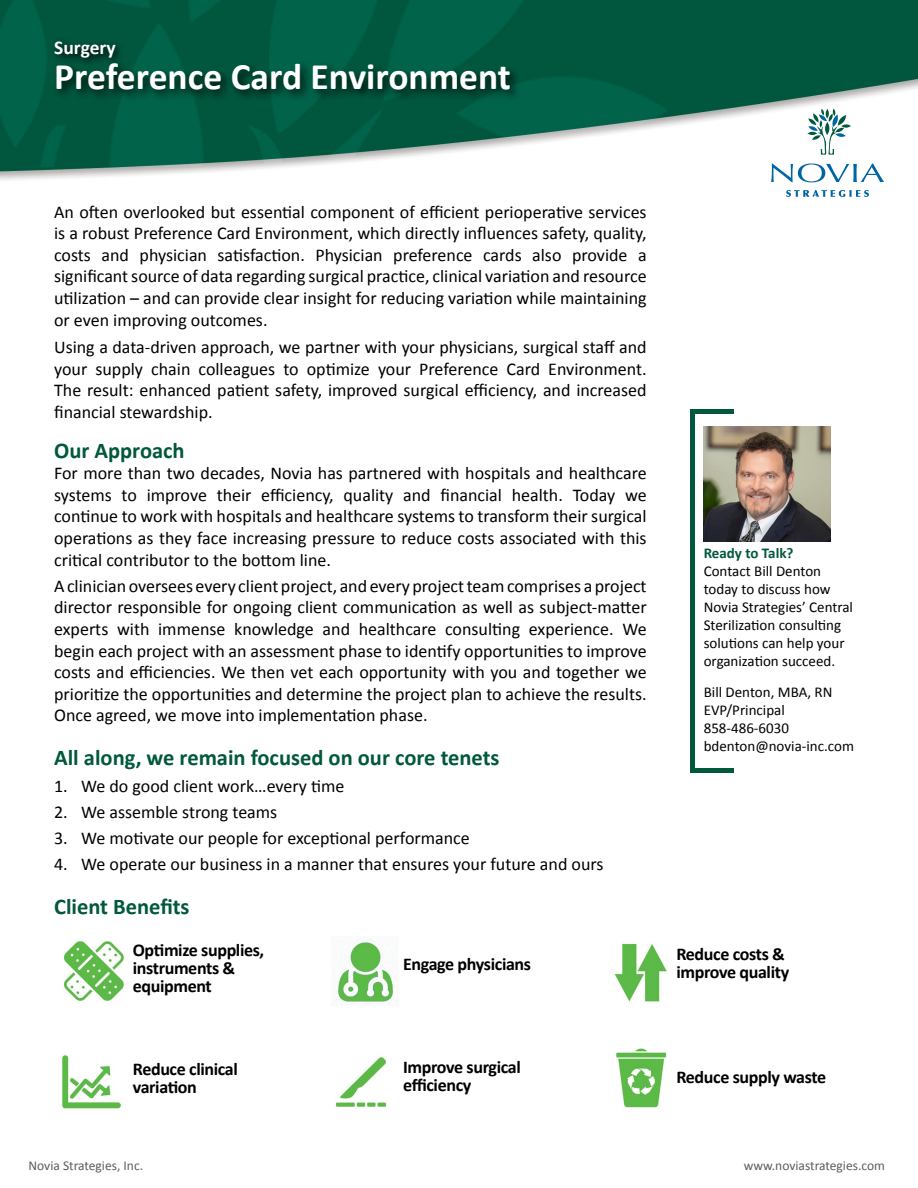
<style>
.page{position:relative;width:918px;height:1188px;background:#fff}
.page>*{position:absolute;margin:0;border:0;box-sizing:border-box;transform-origin:0 0}
.t1{font:700 37.5px "Calibri";color:#fff}
.t2{font:700 22.5px "Calibri";color:#00583d}
.t3{font:700 19.5px "Calibri";color:#fff}
.t4{font:18px/21.6px "Calibri";color:#000;text-align:justify}
.t5{font:700 18px/18px "Calibri";letter-spacing:-.02em;color:#000}
.t6{font:15px/18px "Calibri";color:#000}
.t7{font:700 15px "Calibri";color:#00583d}
.t8{font:13.5px "Calibri";color:#5e5d5c}
</style>
<div class="page">
<img style="left:0;top:0;width:918px;height:183px">
<svg style="left:51px;top:37px;width:75px;height:31px;background:#004631"></svg>
<svg style="left:841px;top:124px;width:10px;height:4px"></svg>
<svg style="left:807px;top:109px;width:39px;height:46px"></svg>
<svg style="left:771px;top:164px;width:113px;height:18px"></svg>
<svg style="left:786px;top:190px;width:83px;height:7px"></svg>
<div style="left:53px;top:60px;width:469px;height:42px;background:#000;opacity:.75"></div>
<img style="left:63px;top:941px;width:61px;height:60px">
<img style="left:62px;top:1055px;width:59px;height:54px">
<img style="left:335px;top:1057px;width:52px;height:50px">
<img style="left:616px;top:1048px;width:51px;height:60px">
<img style="left:337px;top:942px;width:60px;height:60px">
<img style="left:614px;top:943px;width:53px;height:59px">
<div style="left:690px;top:409px;width:43px;height:364px;background:#00583d"></div>
<div style="left:695px;top:415px;width:72px;height:353px;background:#fff"></div>
<img style="left:704px;top:426px;width:127px;height:115px">
<p class="t3" style="left:54px;top:35px;width:63px">Surgery</p>
<h1 class="t1" style="left:54px;top:52px;width:458px">Preference Card Environment</h1>
<p class="t4" style="left:54px;top:201px;width:594px">An often overlooked but essential component of efficient perioperative services is a robust Preference Card Environment, which directly influences safety, quality, costs and physician satisfaction. Physician preference cards also provide a significant source of data regarding surgical practice, clinical variation and resource utilization – and can provide clear insight for reducing variation while maintaining or even improving outcomes.</p>
<p class="t4" style="left:54px;top:337px;width:594px">Using a data-driven approach, we partner with your physicians, surgical staff and your supply chain colleagues to optimize your Preference Card Environment.<br>The result: enhanced patient safety, improved surgical efficiency, and increased financial stewardship.</p>
<p class="t2" style="left:54px;top:436px;width:132px">Our Approach</p>
<p class="t4" style="left:54px;top:463px;width:594px">For more than two decades, Novia has partnered with hospitals and healthcare systems to improve their efficiency, quality and financial health. Today we continue to work with hospitals and healthcare systems to transform their surgical operations as they face increasing pressure to reduce costs associated with this critical contributor to the bottom line.</p>
<p class="t4" style="left:54px;top:575px;width:594px">A clinician oversees every client project, and every project team comprises a project director responsible for ongoing client communication as well as subject-matter experts with immense knowledge and healthcare consulting experience. We begin each project with an assessment phase to identify opportunities to improve costs and efficiencies. We then vet each opportunity with you and together we prioritize the opportunities and determine the project plan to achieve the results.<br>Once agreed, we move into implementation phase.</p>
<p class="t2" style="left:54px;top:744px;width:447px">All along, we remain focused on our core tenets</p>
<p class="t4" style="left:54px;top:775px;width:292px">1. We do good client work…every time</p>
<p class="t4" style="left:54px;top:801px;width:225px">2. We assemble strong teams</p>
<p class="t4" style="left:54px;top:827px;width:417px">3. We motivate our people for exceptional performance</p>
<p class="t4" style="left:54px;top:853px;width:551px">4. We operate our business in a manner that ensures your future and ours</p>
<p class="t2" style="left:54px;top:892px;width:137px">Client Benefits</p>
<p class="t7" style="left:704px;top:543px;width:91px">Ready to Talk?</p>
<p class="t6" style="left:704px;top:562px;width:151px">Contact Bill Denton today to discuss how<br>Novia Strategies’ Central<br>Sterilization consulting solutions can help your organization succeed.</p>
<p class="t6" style="left:704px;top:683px;width:152px">Bill Denton, MBA, RN<br>EVP/Principal<br>858-486-6030 bdenton@novia-inc.com</p>
<p class="t5" style="left:133px;top:941px;width:133px">Optimize supplies, instruments &amp; equipment</p>
<p class="t5" style="left:403px;top:955px;width:129px">Engage physicians</p>
<p class="t5" style="left:676px;top:945px;width:114px">Reduce costs &amp; improve quality</p>
<p class="t5" style="left:133px;top:1060px;width:107px">Reduce clinical variation</p>
<p class="t5" style="left:403px;top:1058px;width:119px">Improve surgical efficiency</p>
<p class="t5" style="left:676px;top:1068px;width:151px">Reduce supply waste</p>
<p class="t8" style="left:29px;top:1157px;width:116px">Novia Strategies, Inc.</p>
<p class="t8" style="left:744px;top:1157px;width:143px">www.noviastrategies.com</p>
</div>
